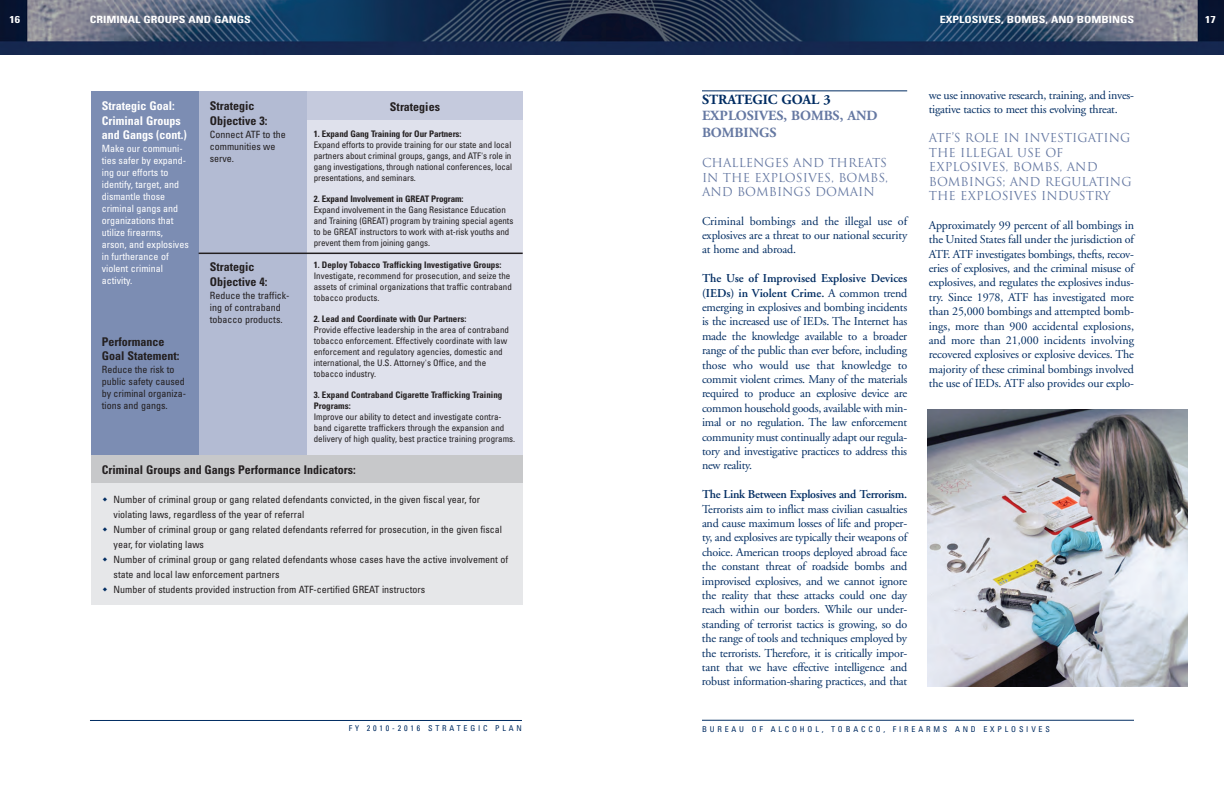
<style>
.page{position:relative;width:1224px;height:792px;background:#fff}
.page>*{position:absolute;margin:0;border:0;box-sizing:border-box;transform-origin:0 0}
.t1{font:700 14px/16.8px "Adobe Garamond";color:#6578a2}
.t2{font:700 14px "Adobe Garamond";color:#002c62}
.t3{font:12px/14.4px "Adobe Garamond";letter-spacing:-.02em;color:#002c62;text-align:justify}
.t4{font:12px/14.4px "Trajan";color:#6578a2;text-align:justify}
.t5{font:700 condensed 12px/14.4px "Univers";color:#231f20}
.t6{font:700 condensed 12px/14.4px "Univers";color:#fff}
.t7{font:600 12px "Adobe Garamond";letter-spacing:-.02em;color:#002c62}
.t8{font:condensed 10px/12px "Univers";color:#231f20}
.t9{font:condensed 10px/12px "Univers";color:#fff}
.t10{font:700 condensed 10px "Univers";color:#fff;scale:1.2 1}
.t11{font:condensed 9px/11px "Univers";color:#231f20}
.t12{font:700 condensed 9px/11px "Univers";color:#231f20}
.t13{font:condensed 8px "Univers";letter-spacing:.355em;color:#002c62}
.s1{font-weight:600}
</style>
<div class="page">
<div style="left:307px;top:93px;width:216px;height:366px;background:#dfe1ec"></div>
<div style="left:307px;top:91px;width:216px;height:29px;background:#c5cadd"></div>
<img style="left:0;top:0;width:612px;height:54px">
<hr style="left:90px;top:720px;width:432px;height:1px;background:#002c62">
<div style="left:91px;top:91px;width:108px;height:368px;background:#7c8db3"></div>
<div style="left:199px;top:91px;width:108px;height:368px;background:#b3bbd3"></div>
<div style="left:91px;top:455px;width:432px;height:29px;background:#c7c8ca"></div>
<div style="left:91px;top:484px;width:432px;height:121px;background:#e6e7e9"></div>
<hr style="left:199px;top:253px;width:324px;height:1px;background:#231f20">
<svg style="left:612px;top:0;width:612px;height:54px;background:#2c405f"></svg>
<hr style="left:702px;top:720px;width:432px;height:1px;background:#002c62">
<hr style="left:702px;top:91px;width:205px;height:1px;background:#002c62">
<img style="left:928px;top:410px;width:259px;height:276px">
<p class="t10" style="left:9px;top:16px;width:10px">16</p>
<p class="t10" style="left:90px;top:16px;width:136px">CRIMINAL GROUPS AND GANGS</p>
<p class="t6" style="left:102px;top:100px;width:87px">Strategic Goal:<br>Criminal Groups and Gangs (cont.)</p>
<p class="t9" style="left:102px;top:143px;width:89px">Make our communi&shy;ties safer by expand&shy;ing our efforts to identify, target, and dismantle those criminal gangs and organizations that utilize firearms, arson, and explosives in furtherance of violent criminal activity.</p>
<p class="t5" style="left:210px;top:100px;width:59px">Strategic<br>Objective 3:</p>
<p class="t8" style="left:210px;top:129px;width:78px">Connect ATF to the communities we serve.</p>
<p class="t5" style="left:390px;top:100px;width:52px">Strategies</p>
<p class="t12" style="left:314px;top:129px;width:149px">1. Expand Gang Training for Our Partners:</p>
<p class="t11" style="left:314px;top:140px;width:200px;text-align:justify">Expand efforts to provide training for our state and local partners about criminal groups, gangs, and ATF's role in gang investigations, through national conferences, local presentations, and seminars.</p>
<p class="t12" style="left:314px;top:194px;width:151px">2. Expand Involvement in GREAT Program:</p>
<p class="t11" style="left:314px;top:205px;width:201px">Expand involvement in the Gang Resistance Education and Training (GREAT) program by training special agents to be GREAT instructors to work with at-risk youths and prevent them from joining gangs.</p>
<p class="t12" style="left:314px;top:260px;width:189px">1. Deploy Tobacco Trafficking Investigative Groups:</p>
<p class="t11" style="left:314px;top:271px;width:200px">Investigate, recommend for prosecution, and seize the assets of criminal organizations that traffic contraband tobacco products.</p>
<p class="t12" style="left:314px;top:314px;width:154px">2. Lead and Coordinate with Our Partners:</p>
<p class="t11" style="left:314px;top:325px;width:197px">Provide effective leadership in the area of contraband tobacco enforcement. Effectively coordinate with law enforcement and regulatory agencies, domestic and international, the U.S. Attorney's Office, and the tobacco industry.</p>
<p class="t12" style="left:314px;top:390px;width:190px">3. Expand Contraband Cigarette Trafficking Training<br>Programs:</p>
<p class="t11" style="left:314px;top:412px;width:203px">Improve our ability to detect and investigate contra&shy;band cigarette traffickers through the expansion and delivery of high quality, best practice training programs.</p>
<p class="t5" style="left:102px;top:463px;width:255px">Criminal Groups and Gangs Performance Indicators:</p>
<p class="t8" style="left:114px;top:493px;width:396px;line-height:15px">Number of criminal group or gang related defendants convicted, in the given fiscal year, for violating laws, regardless of the year of referral<br>Number of criminal group or gang related defendants referred for prosecution, in the given fiscal year, for violating laws<br>Number of criminal group or gang related defendants whose cases have the active involvement of state and local law enforcement partners<br>Number of students provided instruction from ATF-certified GREAT instructors</p>
<p class="t5" style="left:210px;top:261px;width:59px">Strategic<br>Objective 4:</p>
<p class="t8" style="left:210px;top:290px;width:81px">Reduce the traffick&shy;ing of contraband tobacco products.</p>
<p class="t5" style="left:102px;top:335px;width:79px">Performance<br>Goal Statement:</p>
<p class="t8" style="left:102px;top:364px;width:86px">Reduce the risk to public safety caused by criminal organiza&shy;tions and gangs.</p>
<p class="t13" style="left:349px;top:725px;width:175px">FY 2010-2016 STRATEGIC PLAN</p>
<p class="t10" style="left:940px;top:16px;width:163px">EXPLOSIVES, BOMBS, AND BOMBINGS</p>
<p class="t10" style="left:1205px;top:16px;width:10px">17</p>
<p class="t2" style="left:702px;top:94px;width:130px">STRATEGIC GOAL 3</p>
<p class="t1" style="left:702px;top:109px;width:177px">EXPLOSIVES, BOMBS, AND<br>BOMBINGS</p>
<p class="t4" style="left:702px;top:156px;width:188px">CHALLENGES AND THREATS IN THE EXPLOSIVES, BOMBS, AND BOMBINGS DOMAIN</p>
<p class="t3" style="left:702px;top:215px;width:207px">Criminal bombings and the illegal use of explosives are a threat to our national security at home and abroad.</p>
<p class="t3" style="left:702px;top:272px;width:207px"><span class="s1">The Use of Improvised Explosive Devices (IEDs) in Violent Crime.</span> A common trend emerging in explosives and bombing incidents is the increased use of IEDs. The Internet has made the knowledge available to a broader range of the public than ever before, including those who would use that knowledge to commit violent crimes. Many of the materials required to produce an explosive device are common household goods, available with min&shy;imal or no regulation. The law enforcement community must continually adapt our regula&shy;tory and investigative practices to address this new reality.</p>
<p class="t7" style="left:702px;top:490px;width:207px">The Link Between Explosives and Terrorism.</p>
<p class="t3" style="left:702px;top:503px;width:207px">Terrorists aim to inflict mass civilian casualties and cause maximum losses of life and proper&shy;ty, and explosives are typically their weapons of choice. American troops deployed abroad face the constant threat of roadside bombs and improvised explosives, and we cannot ignore the reality that these attacks could one day reach within our borders. While our under&shy;standing of terrorist tactics is growing, so do the range of tools and techniques employed by the terrorists. Therefore, it is critically impor&shy;tant that we have effective intelligence and robust information-sharing practices, and that</p>
<p class="t3" style="left:929px;top:89px;width:207px">we use innovative research, training, and inves&shy;tigative tactics to meet this evolving threat.</p>
<p class="t4" style="left:929px;top:131px;width:204px;text-align:left">ATF’S ROLE IN INVESTIGATING<br>THE ILLEGAL USE OF<br>EXPLOSIVES, BOMBS, AND<br>BOMBINGS; AND REGULATING<br>THE EXPLOSIVES INDUSTRY</p>
<p class="t3" style="left:929px;top:219px;width:207px">Approximately 99 percent of all bombings in the United States fall under the jurisdiction of ATF. ATF investigates bombings, thefts, recov&shy;eries of explosives, and the criminal misuse of explosives, and regulates the explosives indus&shy;try. Since 1978, ATF has investigated more than 25,000 bombings and attempted bomb&shy;ings, more than 900 accidental explosions, and more than 21,000 incidents involving recovered explosives or explosive devices. The majority of these criminal bombings involved the use of IEDs. ATF also provides our explo-</p>
<p class="t13" style="left:702px;top:726px;width:349px">BUREAU OF ALCOHOL, TOBACCO, FIREARMS AND EXPLOSIVES</p>
</div>
